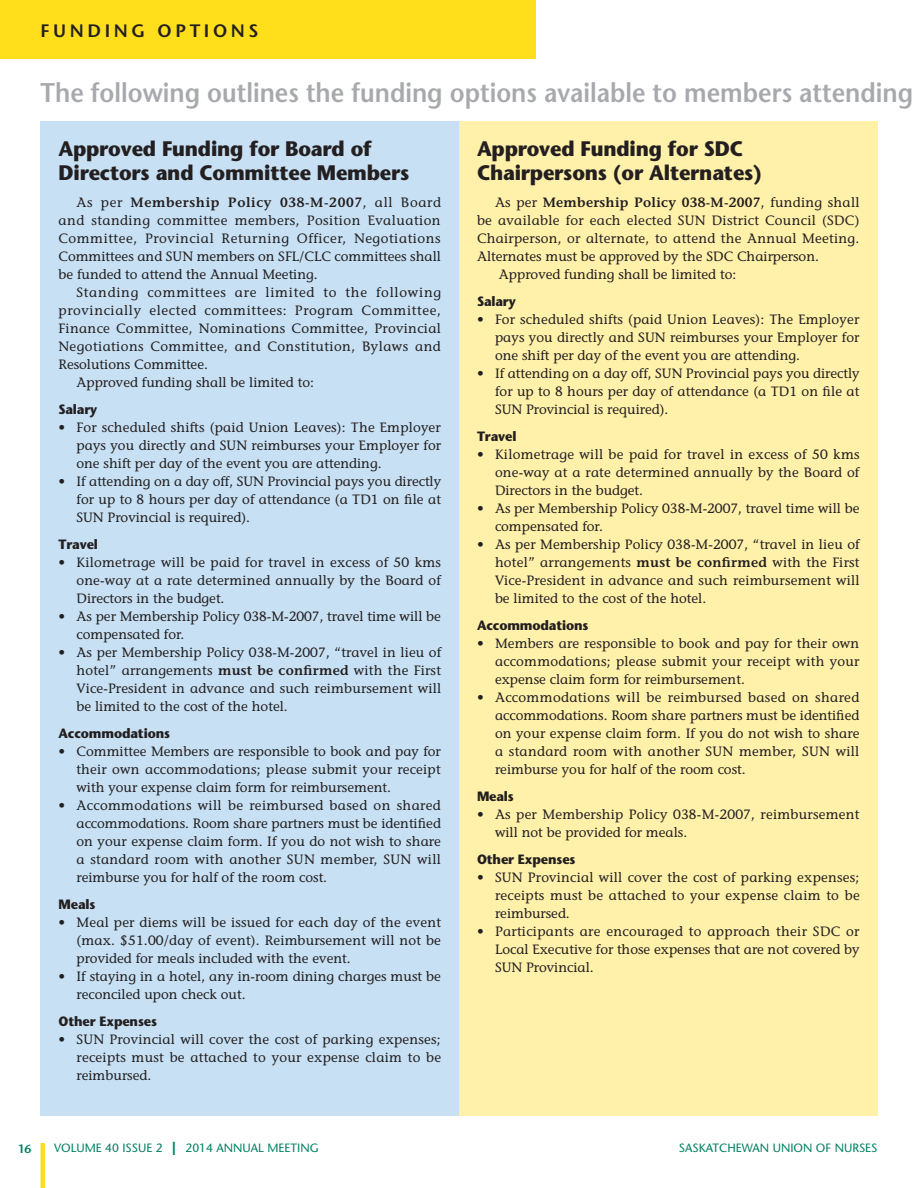
<style>
.page{position:relative;width:918px;height:1188px;background:#fff}
.page>*{position:absolute;margin:0;border:0;box-sizing:border-box;transform-origin:0 0}
.intro{font:600 27px "Stone Sans";color:#a8a9ad;scale:.91 1}
.head2{font:700 21px/24px "Stone Sans";letter-spacing:-.01em;color:#231f20;scale:.95 1}
.t1{font:600 18px "Stone Sans";letter-spacing:.2em;color:#231f20}
.text{font:13.5px/18px "Stone Informal";color:#231f20;text-align:justify}
.subhead_2{font:700 13.5px "Stone Sans";letter-spacing:-.01em;color:#231f20;scale:.95 1}
.t2{font:12px "Stone Sans";color:#008061}
.t3{font:600 12px "Stone Sans";color:#008061}
.s1{font-weight:600}
.s2{font-weight:700;font-size:18px}
</style>
<div class="page">
<div style="left:40px;top:1143px;width:5px;height:45px;background:#ffdf1b"></div>
<div style="left:0;top:0;width:536px;height:58px;background:#ffdf1b"></div>
<div style="left:40px;top:122px;width:419px;height:994px;background:#c7e0f3"></div>
<div style="left:459px;top:122px;width:419px;height:994px;background:#fff0aa"></div>
<p class="t1" style="left:40px;top:19px;width:220px">FUNDING OPTIONS</p>
<p class="intro" style="left:40px;top:76px;width:960px">The following outlines the funding options available to members attending</p>
<p class="head2" style="left:58px;top:137px;width:371px">Approved Funding for Board of<br>Directors and Committee Members</p>
<p class="text" style="left:58px;top:193px;width:384px;text-indent:18px">As per <span class="s1">Membership Policy 038-M-2007</span>, all Board and standing committee members, Position Evaluation Committee, Provincial Returning Officer, Negotiations Committees and SUN members on SFL/CLC committees shall be funded to attend the Annual Meeting.</p>
<p class="text" style="left:58px;top:283px;width:384px;text-indent:18px">Standing committees are limited to the following provincially elected committees: Program Committee, Finance Committee, Nominations Committee, Provincial Negotiations Committee, and Constitution, Bylaws and Resolutions Committee.</p>
<p class="text" style="left:76px;top:373px;width:239px">Approved funding shall be limited to:</p>
<p class="subhead_2" style="left:58px;top:401px;width:42px">Salary</p>
<p class="text" style="left:76px;top:418px;width:366px;text-indent:-18px">• For scheduled shifts (paid Union Leaves): The Employer pays you directly and SUN reimburses your Employer for one shift per day of the event you are attending.</p>
<p class="text" style="left:76px;top:472px;width:366px;text-indent:-18px">• If attending on a day off, SUN Provincial pays you directly for up to 8 hours per day of attendance (a TD1 on file at SUN Provincial is required).</p>
<p class="subhead_2" style="left:58px;top:536px;width:43px">Travel</p>
<p class="text" style="left:76px;top:553px;width:366px;text-indent:-18px">• Kilometrage will be paid for travel in excess of 50 kms one-way at a rate determined annually by the Board of Directors in the budget.</p>
<p class="text" style="left:76px;top:607px;width:366px;text-indent:-18px">• As per Membership Policy 038-M-2007, travel time will be compensated for.</p>
<p class="text" style="left:76px;top:643px;width:366px;text-indent:-18px">• As per Membership Policy 038-M-2007, “travel in lieu of hotel” arrangements <span class="s1">must be confirmed</span> with the First Vice-President in advance and such reimbursement will be limited to the cost of the hotel.</p>
<p class="subhead_2" style="left:58px;top:725px;width:119px">Accommodations</p>
<p class="text" style="left:76px;top:742px;width:366px;text-indent:-18px">• Committee Members are responsible to book and pay for their own accommodations; please submit your receipt with your expense claim form for reimbursement.</p>
<p class="text" style="left:76px;top:796px;width:366px;text-indent:-18px">• Accommodations will be reimbursed based on shared accommodations. Room share partners must be identified on your expense claim form. If you do not wish to share a standard room with another SUN member, SUN will reimburse you for half of the room cost.</p>
<p class="subhead_2" style="left:58px;top:896px;width:40px">Meals</p>
<p class="text" style="left:76px;top:913px;width:366px;text-indent:-18px">• Meal per diems will be issued for each day of the event (max. $51.00/day of event). Reimbursement will not be provided for meals included with the event.</p>
<p class="text" style="left:76px;top:967px;width:366px;text-indent:-18px">• If staying in a hotel, any in-room dining charges must be reconciled upon check out.</p>
<p class="subhead_2" style="left:58px;top:1013px;width:105px">Other Expenses</p>
<p class="text" style="left:76px;top:1030px;width:366px;text-indent:-18px">• SUN Provincial will cover the cost of parking expenses; receipts must be attached to your expense claim to be reimbursed.</p>
<p class="head2" style="left:477px;top:137px;width:302px">Approved Funding for SDC<br>Chairpersons (or Alternates)</p>
<p class="text" style="left:477px;top:193px;width:384px;text-indent:18px">As per <span class="s1">Membership Policy 038-M-2007</span>, funding shall be available for each elected SUN District Council (SDC)<br>Chairperson, or alternate, to attend the Annual Meeting.<br>Alternates must be approved by the SDC Chairperson.</p>
<p class="text" style="left:499px;top:265px;width:239px">Approved funding shall be limited to:</p>
<p class="subhead_2" style="left:477px;top:293px;width:42px">Salary</p>
<p class="text" style="left:495px;top:310px;width:366px;text-indent:-18px">• For scheduled shifts (paid Union Leaves): The Employer pays you directly and SUN reimburses your Employer for one shift per day of the event you are attending.</p>
<p class="text" style="left:495px;top:364px;width:366px;text-indent:-18px">• If attending on a day off, SUN Provincial pays you directly for up to 8 hours per day of attendance (a TD1 on file at SUN Provincial is required).</p>
<p class="subhead_2" style="left:477px;top:428px;width:43px">Travel</p>
<p class="text" style="left:495px;top:445px;width:366px;text-indent:-18px">• Kilometrage will be paid for travel in excess of 50 kms one-way at a rate determined annually by the Board of Directors in the budget.</p>
<p class="text" style="left:495px;top:499px;width:366px;text-indent:-18px">• As per Membership Policy 038-M-2007, travel time will be compensated for.</p>
<p class="text" style="left:495px;top:535px;width:366px;text-indent:-18px">• As per Membership Policy 038-M-2007, “travel in lieu of hotel” arrangements <span class="s1">must be confirmed</span> with the First Vice-President in advance and such reimbursement will be limited to the cost of the hotel.</p>
<p class="subhead_2" style="left:477px;top:617px;width:119px">Accommodations</p>
<p class="text" style="left:495px;top:634px;width:366px;text-indent:-18px">• Members are responsible to book and pay for their own accommodations; please submit your receipt with your expense claim form for reimbursement.</p>
<p class="text" style="left:495px;top:688px;width:366px;text-indent:-18px">• Accommodations will be reimbursed based on shared accommodations. Room share partners must be identified on your expense claim form. If you do not wish to share a standard room with another SUN member, SUN will reimburse you for half of the room cost.</p>
<p class="subhead_2" style="left:477px;top:788px;width:40px">Meals</p>
<p class="text" style="left:495px;top:805px;width:366px;text-indent:-18px">• As per Membership Policy 038-M-2007, reimbursement will not be provided for meals.</p>
<p class="subhead_2" style="left:477px;top:851px;width:105px">Other Expenses</p>
<p class="text" style="left:495px;top:868px;width:366px;text-indent:-18px">• SUN Provincial will cover the cost of parking expenses; receipts must be attached to your expense claim to be reimbursed.</p>
<p class="text" style="left:495px;top:922px;width:366px;text-indent:-18px">• Participants are encouraged to approach their SDC or Local Executive for those expenses that are not covered by SUN Provincial.</p>
<p class="t3" style="left:18px;top:1141px;width:15px">16</p>
<p class="t2" style="left:54px;top:1141px;width:266px">VOLUME 40 ISSUE 2 <span class="s2">|</span> 2014 ANNUAL MEETING</p>
<p class="t2" style="left:679px;top:1141px;width:200px">SASKATCHEWAN UNION OF NURSES</p>
</div>
